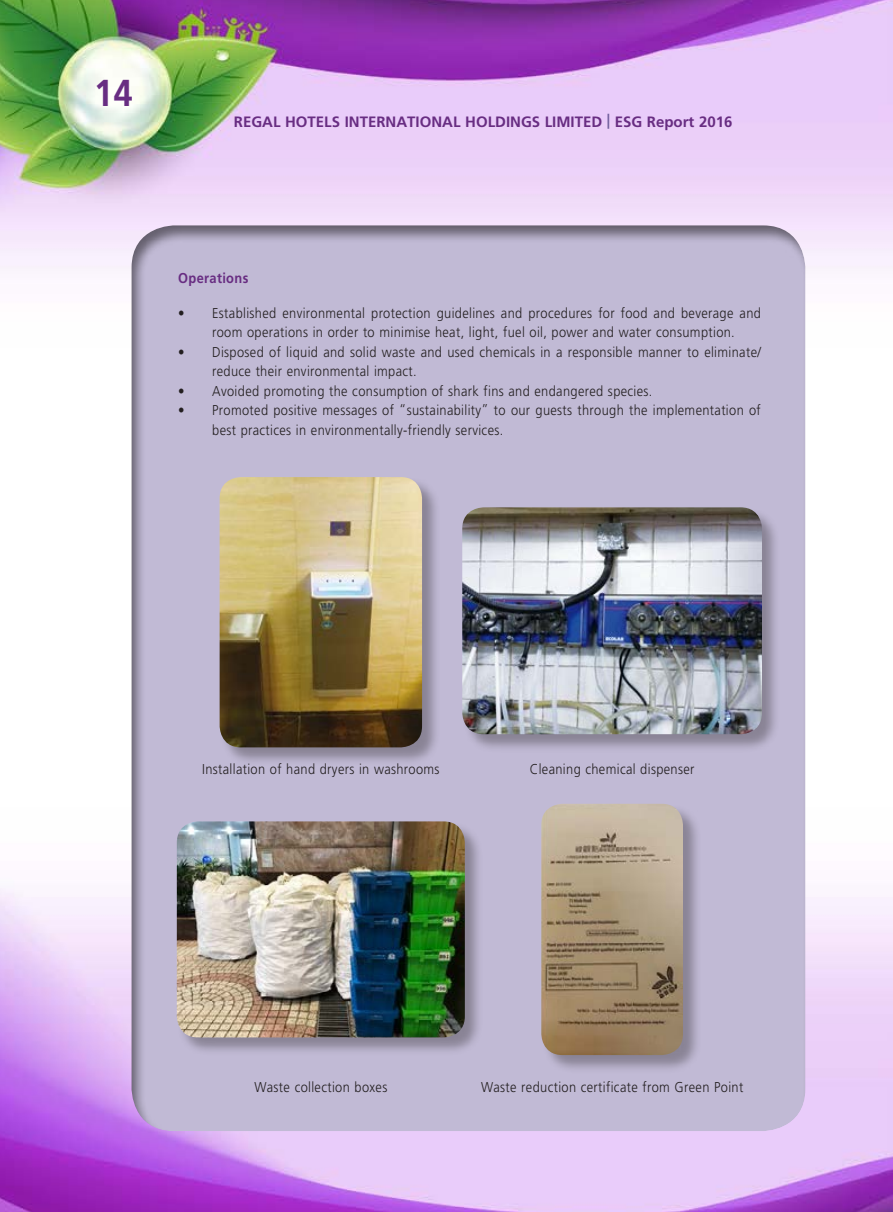
<style>
.page{position:relative;width:893px;height:1212px;background:#fff}
.page>*{position:absolute;margin:0;border:0;box-sizing:border-box;transform-origin:0 0}
.t1{font:700 37.5px "Frutiger LT Std";color:#682d82;scale:.9 1}
.t2{font:700 15px "Frutiger LT Std";color:#682d82}
._1__內文{font:300 14.25px/19.5px "Frutiger LT Std";letter-spacing:.03em;color:#231f20;scale:.9 1}
._1__內文-2{font:700 14.25px "Frutiger LT Std";letter-spacing:.03em;color:#682d82;scale:.9 1}
.s1{color:#705f9c}
</style>
<div class="page">
<img style="left:0;top:0;width:892px;height:1212px">
<div style="left:119px;top:214px;width:701px;height:918px;background:#231f20;opacity:.55"></div>
<div style="left:220px;top:477px;width:220px;height:289px;background:#231f20;opacity:.35"></div>
<img style="left:220px;top:477px;width:202px;height:270px">
<div style="left:462px;top:507px;width:318px;height:245px;background:#231f20;opacity:.35"></div>
<img style="left:462px;top:507px;width:300px;height:227px">
<div style="left:177px;top:821px;width:306px;height:234px;background:#231f20;opacity:.35"></div>
<img style="left:177px;top:821px;width:288px;height:216px">
<div style="left:541px;top:803px;width:160px;height:270px;background:#231f20;opacity:.35"></div>
<img style="left:541px;top:804px;width:142px;height:251px">
<h1 class="t1" style="left:94px;top:70px;width:44px">14</h1>
<p class="t2" style="left:234px;top:113px;width:500px">REGAL HOTELS INTERNATIONAL HOLDINGS LIMITED <span class="s1">|</span> ESG Report 2016</p>
<p class="_1__內文-2" style="left:178px;top:270px;width:80px">Operations</p>
<p class="_1__內文" style="left:178px;top:303px;width:649px;text-align:center">• Established environmental protection guidelines and procedures for food and beverage and room operations in order to minimise heat, light, fuel oil, power and water consumption.</p>
<p class="_1__內文" style="left:212px;top:342px;width:611px;text-indent:-34px">• Disposed of liquid and solid waste and used chemicals in a responsible manner to eliminate/ reduce their environmental impact.</p>
<p class="_1__內文" style="left:178px;top:381px;width:529px">• Avoided promoting the consumption of shark fins and endangered species.</p>
<p class="_1__內文" style="left:212px;top:401px;width:611px;text-indent:-34px">• Promoted positive messages of “sustainability” to our guests through the implementation of best practices in environmentally-friendly services.</p>
<p class="_1__內文" style="left:202px;top:760px;width:265px">Installation of hand dryers in washrooms</p>
<p class="_1__內文" style="left:530px;top:760px;width:184px">Cleaning chemical dispenser</p>
<p class="_1__內文" style="left:254px;top:1077px;width:149px">Waste collection boxes</p>
<p class="_1__內文" style="left:481px;top:1077px;width:293px">Waste reduction certificate from Green Point</p>
</div>
